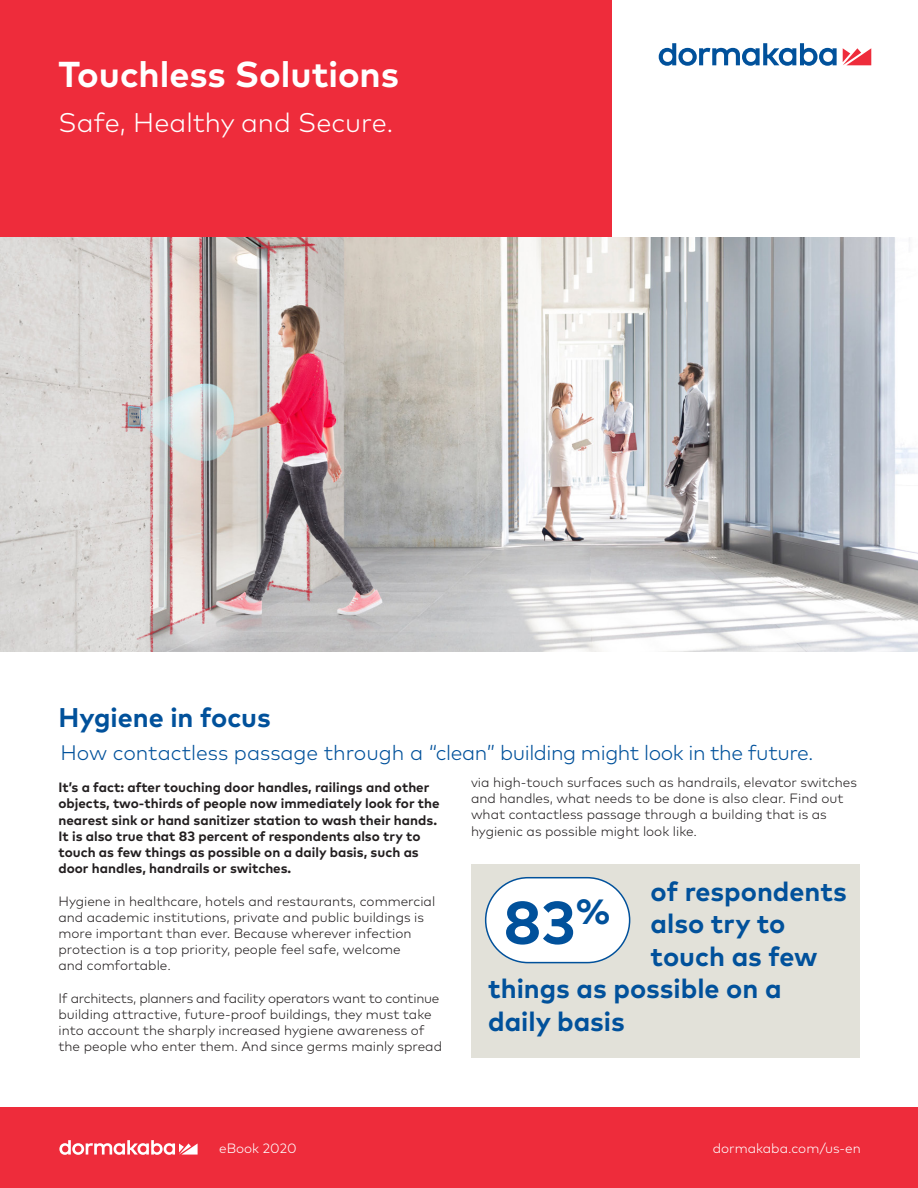
<style>
.page{position:relative;width:918px;height:1188px;background:#fff}
.page>*{position:absolute;margin:0;border:0;box-sizing:border-box;transform-origin:0 0}
.Tab_Head_center_ligh{font:700 60px "Mark Pro";color:#01519b}
.t1{font:700 36px "Mark Pro";color:#fff}
.Tab_Head_center_ligh-2{font:700 27px "Mark Pro";color:#01519b}
.t2{font:300 27px "Mark Pro";color:#fff}
.Subtitle_20pt_24pt{font:700 27px "Mark Pro";color:#01519b}
.Subtitle_20pt_24pt-2{font:300 21px "Mark Pro";letter-spacing:-.02em;color:#01519b}
.Descriptor_light_bla{font:300 13.5px/16.2px "Mark Pro";color:#231f20}
.Descriptor_light_bla-2{font:700 13.5px/16.2px "Mark Pro";color:#231f20}
.Tab_Head_center_ligh-3{font:300 13.5px "Mark Pro";color:#fff}
</style>
<div class="page">
<div style="left:0;top:0;width:612px;height:238px;background:#ee2c3b"></div>
<img style="left:0;top:238px;width:918px;height:413px">
<div style="left:0;top:1107px;width:918px;height:81px;background:#ee2c3b"></div>
<svg style="left:843px;top:48px;width:28px;height:17px"></svg>
<svg style="left:659px;top:43px;width:178px;height:23px"></svg>
<svg style="left:59px;top:1140px;width:139px;height:15px"></svg>
<div style="left:471px;top:864px;width:389px;height:193px;background:#e2e1d9"></div>
<div style="left:486px;top:878px;width:144px;height:85px;background:#fff;border-radius:42px"></div>
<div style="left:485px;top:877px;width:145px;height:86px;border:2px solid #01519b;border-radius:42px"></div>
<p class="t1" style="left:58px;top:47px;width:342px">Touchless Solutions</p>
<p class="t2" style="left:58px;top:102px;width:337px">Safe, Healthy and Secure.</p>
<p class="Subtitle_20pt_24pt" style="left:58px;top:697px;width:214px">Hygiene in focus</p>
<p class="Subtitle_20pt_24pt-2" style="left:60px;top:737px;width:755px">How contactless passage through a “clean” building might look in the future.</p>
<p class="Descriptor_light_bla-2" style="left:58px;top:778px;width:383px">It’s a fact: after touching door handles, railings and other objects, two-thirds of people now immediately look for the</p>
<p class="Descriptor_light_bla-2" style="left:58px;top:811px;width:380px">nearest sink or hand sanitizer station to wash their hands.<br>It is also true that 83 percent of respondents also try to touch as few things as possible on a daily basis, such as door handles, handrails or switches.</p>
<p class="Descriptor_light_bla" style="left:58px;top:892px;width:378px">Hygiene in healthcare, hotels and restaurants, commercial and academic institutions, private and public buildings is</p>
<p class="Descriptor_light_bla" style="left:58px;top:924px;width:355px">more important than ever. Because wherever infection</p>
<p class="Descriptor_light_bla" style="left:58px;top:940px;width:344px">protection is a top priority, people feel safe, welcome</p>
<p class="Descriptor_light_bla" style="left:58px;top:957px;width:114px">and comfortable.</p>
<p class="Descriptor_light_bla" style="left:58px;top:989px;width:385px">If architects, planners and facility operators want to continue building attractive, future-proof buildings, they must take into account the sharply increased hygiene awareness of the people who enter them. And since germs mainly spread</p>
<p class="Descriptor_light_bla" style="left:471px;top:773px;width:388px">via high-touch surfaces such as handrails, elevator switches and handles, what needs to be done is also clear. Find out what contactless passage through a building that is as hygienic as possible might look like.</p>
<p class="Tab_Head_center_ligh-2" style="left:651px;top:871px;width:198px">of respondents</p>
<p class="Tab_Head_center_ligh-2" style="left:651px;top:903px;width:136px">also try to</p>
<p class="Tab_Head_center_ligh-2" style="left:651px;top:936px;width:169px">touch as few</p>
<p class="Tab_Head_center_ligh-2" style="left:488px;top:968px;width:295px">things as possible on a</p>
<p class="Tab_Head_center_ligh-2" style="left:488px;top:1001px;width:138px">daily basis</p>
<p class="Tab_Head_center_ligh" style="left:503px;top:877px;width:108px">83<sup>%</sup></p>
<p class="Tab_Head_center_ligh-3" style="left:219px;top:1138px;width:79px">eBook 2020</p>
<p class="Tab_Head_center_ligh-3" style="left:713px;top:1138px;width:150px">dormakaba.com/us-en</p>
</div>
